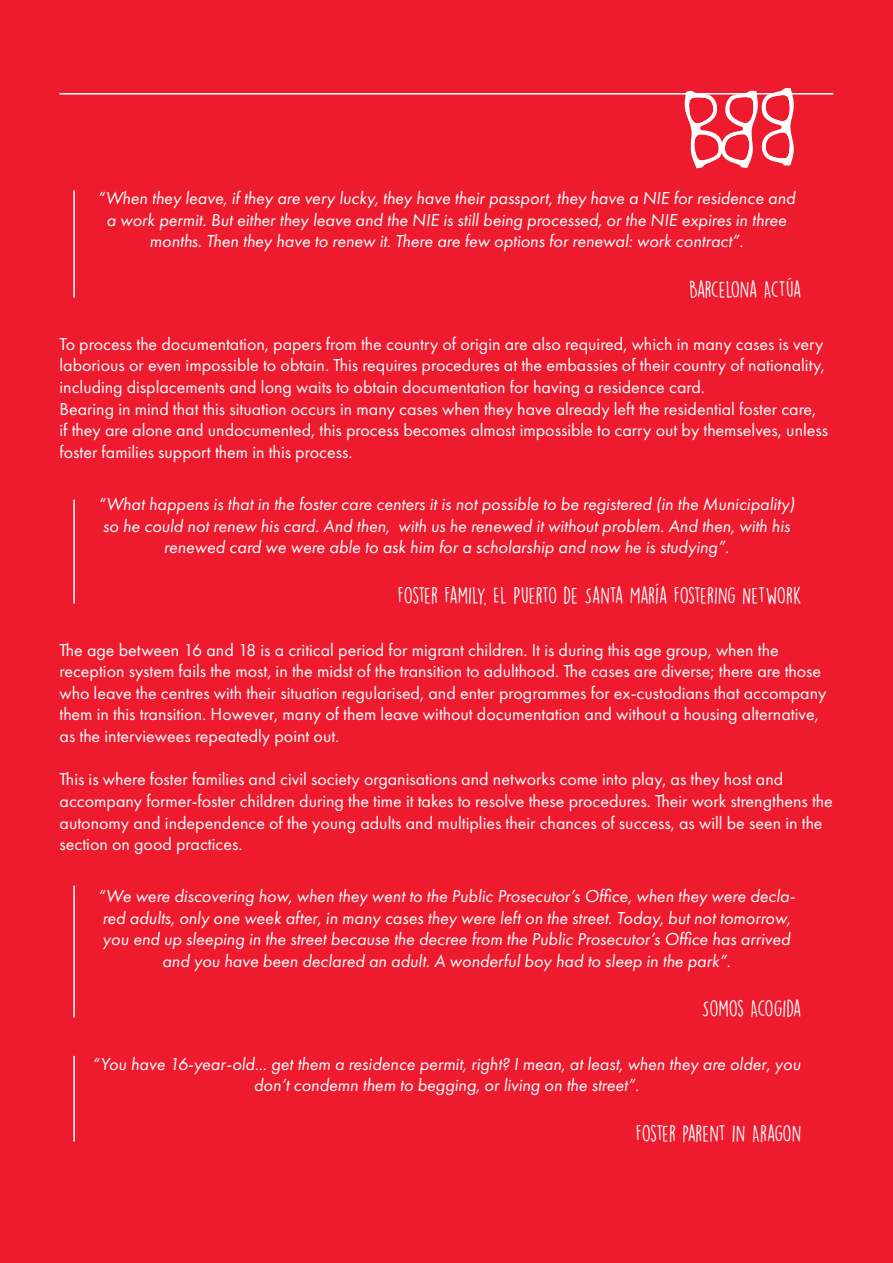
<style>
.page{position:relative;width:893px;height:1263px;background:#ee1a2e}
.page>*{position:absolute;margin:0;border:0;box-sizing:border-box;transform-origin:0 0}
.Frases_DK{font:21px "DK Lemon Yellow Sun";color:#fff}
.Frases_DK-2{font:21px "DK Lemon Yellow Sun";letter-spacing:-.025em;color:#fff}
.Parrafo_Fut{font:18px/21.6px "Futura PT";color:#fff}
.Parrafo_Fut-2{font:italic 18px/21.6px "Futura PT";color:#fff;text-align:center}
</style>
<div class="page">
<hr style="left:73px;top:1056px;width:2px;height:85px;background:#fff">
<hr style="left:73px;top:886px;width:2px;height:131px;background:#fff">
<hr style="left:73px;top:500px;width:2px;height:103px;background:#fff">
<hr style="left:73px;top:190px;width:2px;height:108px;background:#fff">
<hr style="left:60px;top:93px;width:773px;height:2px;background:#fff">
<svg style="left:684px;top:88px;width:110px;height:81px"></svg>
<p class="Parrafo_Fut-2" style="left:98px;top:187px;width:699px">“When they leave, if they are very lucky, they have their passport, they have a NIE for residence and a work permit. But either they leave and the NIE is still being processed, or the NIE expires in three months. Then they have to renew it. There are few options for renewal: work contract”.</p>
<p class="Frases_DK-2" style="left:689px;top:276px;width:114px">BARCELONA ACTÚA</p>
<p class="Parrafo_Fut" style="left:60px;top:333px;width:767px;text-align:justify">To process the documentation, papers from the country of origin are also required, which in many cases is very laborious or even impossible to obtain. This requires procedures at the embassies of their country of nationality, including displacements and long waits to obtain documentation for having a residence card.</p>
<p class="Parrafo_Fut" style="left:60px;top:398px;width:770px">Bearing in mind that this situation occurs in many cases when they have already left the residential foster care, if they are alone and undocumented, this process becomes almost impossible to carry out by themselves, unless foster families support them in this process.</p>
<p class="Parrafo_Fut-2" style="left:98px;top:493px;width:698px">“What happens is that in the foster care centers it is not possible to be registered (in the Municipality) so he could not renew his card. And then, with us he renewed it without problem. And then, with his renewed card we were able to ask him for a scholarship and now he is studying”.</p>
<p class="Frases_DK" style="left:398px;top:582px;width:405px">FOSTER FAMILY, EL PUERTO DE SANTA MARÍA FOSTERING NETWORK</p>
<p class="Parrafo_Fut" style="left:60px;top:639px;width:768px">The age between 16 and 18 is a critical period for migrant children. It is during this age group, when the reception system fails the most, in the midst of the transition to adulthood. The cases are diverse; there are those who leave the centres with their situation regularised, and enter programmes for ex-custodians that accompany them in this transition. However, many of them leave without documentation and without a housing alternative, as the interviewees repeatedly point out.</p>
<p class="Parrafo_Fut" style="left:60px;top:768px;width:775px">This is where foster families and civil society organisations and networks come into play, as they host and accompany former-foster children during the time it takes to resolve these procedures. Their work strengthens the autonomy and independence of the young adults and multiplies their chances of success, as will be seen in the section on good practices.</p>
<p class="Parrafo_Fut-2" style="left:98px;top:885px;width:699px">“We were discovering how, when they went to the Public Prosecutor’s Office, when they were decla&shy;red adults, only one week after, in many cases they were left on the street. Today, but not tomorrow, you end up sleeping in the street because the decree from the Public Prosecutor’s Office has arrived and you have been declared an adult. A wonderful boy had to sleep in the park”.</p>
<p class="Frases_DK" style="left:702px;top:996px;width:101px">SOMOS ACOGIDA</p>
<p class="Parrafo_Fut-2" style="left:92px;top:1053px;width:710px">“You have 16-year-old... get them a residence permit, right? I mean, at least, when they are older, you don’t condemn them to begging, or living on the street”.</p>
<p class="Frases_DK" style="left:636px;top:1120px;width:167px">FOSTER PARENT IN ARAGON</p>
</div>
